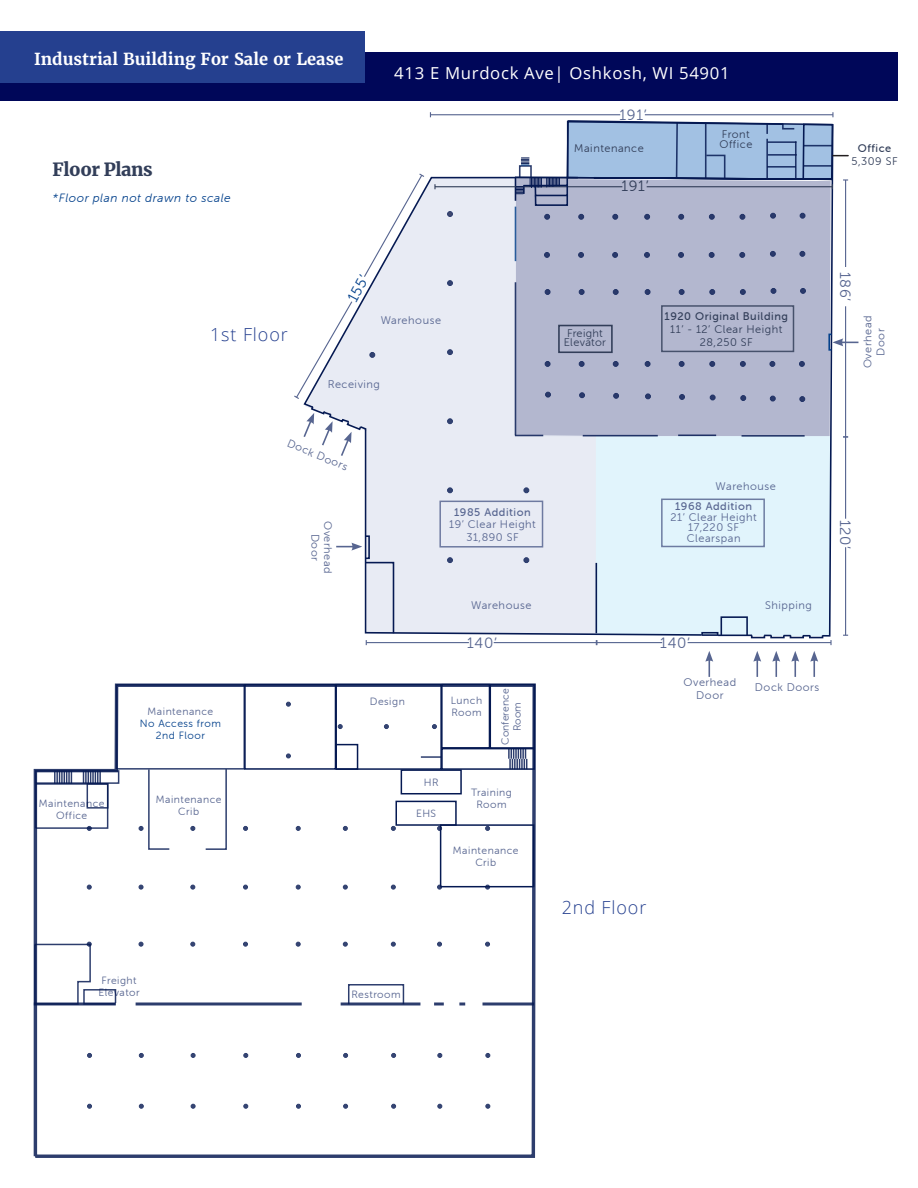
<style>
.page{position:relative;width:918px;height:1188px;background:#fff}
.page>*{position:absolute;margin:0;border:0;box-sizing:border-box;transform-origin:0 0}
.Area_Subhead{font:300 18px "Open Sans";letter-spacing:.05em;color:#25408f}
.t1{font:900 18px "Merriweather";letter-spacing:-.02em;color:#323e59}
.t2{font:700 16.5px "Merriweather";color:#fff}
.Retail_High_Street_Header{font:16.5px "Open Sans";letter-spacing:.04em;color:#fff}
.t3{font:15px "Museo Sans Rounded 300";letter-spacing:.05em;color:#576590}
.t4{font:15px "Museo Sans Rounded 300";color:#05428c}
.t5{font:15px "Museo Sans Rounded 300";color:#323e59}
.t6{font:italic 12px "Museo Sans Rounded 300";letter-spacing:.05em;color:#05428c}
.t7{font:11.1px/12.8px "Museo Sans Rounded 300";letter-spacing:.05em;color:#576590;text-align:center}
.t8{font:11.1px/12.8px "Museo Sans Rounded 300";letter-spacing:.05em;color:#323e59;text-align:center}
.t9{font:11.1px/9px "Museo Sans Rounded 300";letter-spacing:.03em;color:#323e59}
.t10{font:11.1px "Museo Sans Rounded 500";letter-spacing:.05em;color:#323e59}
.t11{font:10.5px/12px "Museo Sans Rounded 300";letter-spacing:.05em;color:#576590;text-align:center}
.t12{font:10.5px/12px "Museo Sans Rounded 300";letter-spacing:.05em;color:#05428c;text-align:center}
.t13{font:10.5px/12px "Museo Sans Rounded 300";letter-spacing:.01em;color:#576590;text-align:center}
.s1{font-family:"Museo Sans Rounded 500"}
.s2{color:#576590}
</style>
<div class="page">
<svg style="left:351px;top:409px;width:162px;height:134px;fill:#e8ebf4"></svg>
<div style="left:362px;top:176px;width:151px;height:233px;background:#e8ebf4"></div>
<div style="left:0;top:52px;width:897px;height:48px;background:#000759"></div>
<div style="left:0;top:31px;width:364px;height:52px;background:#25408f"></div>
<div style="left:358px;top:425px;width:155px;height:210px;background:#e8ebf4"></div>
<div style="left:365px;top:535px;width:5px;height:24px;border:2px solid #051952"></div>
<svg style="left:705px;top:651px;width:8px;height:26px"></svg>
<svg style="left:336px;top:543px;width:26px;height:8px"></svg>
<svg style="left:753px;top:651px;width:8px;height:26px"></svg>
<svg style="left:772px;top:651px;width:8px;height:26px"></svg>
<svg style="left:791px;top:651px;width:8px;height:26px"></svg>
<svg style="left:810px;top:651px;width:8px;height:26px"></svg>
<div style="left:439px;top:501px;width:104px;height:47px;border:2px solid #576590"></div>
<svg style="left:294px;top:300px;width:69px;height:158px"></svg>
<svg style="left:363px;top:173px;width:63px;height:105px"></svg>
<hr style="left:366px;top:642px;width:103px;height:1px;background:#576590">
<svg style="left:364px;top:561px;width:31px;height:84px;background:#cdd2e0"></svg>
<hr style="left:494px;top:642px;width:102px;height:1px;background:#576590">
<hr style="left:430px;top:114px;width:190px;height:1px;background:#576590">
<hr style="left:435px;top:186px;width:187px;height:1px;background:#323e59">
<svg style="left:447px;top:211px;width:6px;height:6px"></svg>
<svg style="left:447px;top:280px;width:6px;height:6px"></svg>
<svg style="left:447px;top:349px;width:6px;height:6px"></svg>
<svg style="left:447px;top:419px;width:6px;height:5px"></svg>
<svg style="left:447px;top:488px;width:6px;height:5px"></svg>
<svg style="left:447px;top:557px;width:6px;height:6px"></svg>
<svg style="left:370px;top:352px;width:5px;height:6px"></svg>
<svg style="left:33px;top:683px;width:503px;height:475px"></svg>
<div style="left:401px;top:769px;width:61px;height:25px;border:2px solid #051952"></div>
<div style="left:395px;top:801px;width:62px;height:25px;border:2px solid #051952"></div>
<hr style="left:136px;top:1002px;width:166px;height:3px;background:#051952">
<hr style="left:341px;top:1002px;width:79px;height:3px;background:#051952">
<hr style="left:482px;top:1002px;width:52px;height:3px;background:#051952">
<svg style="left:434px;top:1002px;width:10px;height:3px"></svg>
<svg style="left:459px;top:1002px;width:6px;height:3px"></svg>
<div style="left:348px;top:984px;width:56px;height:21px;border:2px solid #051952"></div>
<div style="left:440px;top:824px;width:94px;height:64px;border:2px solid #051952"></div>
<svg style="left:87px;top:1104px;width:5px;height:5px"></svg>
<svg style="left:191px;top:1104px;width:4px;height:5px"></svg>
<svg style="left:139px;top:1104px;width:5px;height:5px"></svg>
<svg style="left:244px;top:1104px;width:4px;height:5px"></svg>
<svg style="left:296px;top:1104px;width:5px;height:5px"></svg>
<svg style="left:343px;top:1104px;width:5px;height:5px"></svg>
<svg style="left:391px;top:1104px;width:5px;height:5px"></svg>
<svg style="left:438px;top:1104px;width:4px;height:5px"></svg>
<svg style="left:486px;top:1104px;width:4px;height:5px"></svg>
<svg style="left:87px;top:1053px;width:5px;height:5px"></svg>
<svg style="left:191px;top:1053px;width:4px;height:5px"></svg>
<svg style="left:139px;top:1053px;width:5px;height:5px"></svg>
<svg style="left:244px;top:1053px;width:4px;height:5px"></svg>
<svg style="left:296px;top:1053px;width:5px;height:5px"></svg>
<svg style="left:343px;top:1053px;width:5px;height:5px"></svg>
<svg style="left:391px;top:1053px;width:5px;height:5px"></svg>
<svg style="left:438px;top:1053px;width:4px;height:5px"></svg>
<svg style="left:486px;top:1053px;width:4px;height:5px"></svg>
<svg style="left:191px;top:942px;width:4px;height:4px"></svg>
<svg style="left:139px;top:942px;width:4px;height:4px"></svg>
<svg style="left:243px;top:942px;width:5px;height:4px"></svg>
<svg style="left:296px;top:942px;width:4px;height:4px"></svg>
<svg style="left:343px;top:942px;width:5px;height:4px"></svg>
<svg style="left:391px;top:942px;width:5px;height:4px"></svg>
<svg style="left:437px;top:942px;width:5px;height:4px"></svg>
<svg style="left:485px;top:942px;width:5px;height:4px"></svg>
<svg style="left:87px;top:885px;width:5px;height:4px"></svg>
<svg style="left:191px;top:885px;width:4px;height:4px"></svg>
<svg style="left:139px;top:885px;width:4px;height:4px"></svg>
<svg style="left:243px;top:885px;width:5px;height:4px"></svg>
<svg style="left:296px;top:885px;width:4px;height:4px"></svg>
<svg style="left:343px;top:885px;width:5px;height:4px"></svg>
<svg style="left:391px;top:885px;width:5px;height:4px"></svg>
<svg style="left:437px;top:885px;width:5px;height:4px"></svg>
<svg style="left:485px;top:885px;width:5px;height:4px"></svg>
<svg style="left:191px;top:826px;width:4px;height:5px"></svg>
<svg style="left:243px;top:826px;width:5px;height:5px"></svg>
<svg style="left:296px;top:826px;width:5px;height:5px"></svg>
<svg style="left:343px;top:826px;width:5px;height:5px"></svg>
<svg style="left:391px;top:826px;width:5px;height:5px"></svg>
<svg style="left:437px;top:826px;width:5px;height:5px"></svg>
<svg style="left:485px;top:826px;width:5px;height:5px"></svg>
<svg style="left:33px;top:942px;width:84px;height:63px"></svg>
<div style="left:35px;top:783px;width:73px;height:46px;border:2px solid #051952"></div>
<div style="left:35px;top:770px;width:84px;height:14px;border:2px solid #051952"></div>
<div style="left:86px;top:783px;width:23px;height:26px;border:2px solid #051952"></div>
<svg style="left:83px;top:770px;width:18px;height:14px"></svg>
<svg style="left:54px;top:771px;width:18px;height:13px"></svg>
<div style="left:116px;top:684px;width:129px;height:86px;border:2px solid #051952"></div>
<div style="left:244px;top:684px;width:92px;height:86px;border:2px solid #051952"></div>
<div style="left:441px;top:684px;width:49px;height:65px;border:2px solid #051952"></div>
<div style="left:489px;top:684px;width:46px;height:65px;border:2px solid #051952"></div>
<div style="left:441px;top:748px;width:94px;height:22px;border:2px solid #051952"></div>
<svg style="left:508px;top:748px;width:19px;height:21px"></svg>
<svg style="left:139px;top:768px;width:32px;height:83px"></svg>
<svg style="left:204px;top:768px;width:24px;height:83px"></svg>
<svg style="left:286px;top:702px;width:5px;height:4px"></svg>
<svg style="left:286px;top:754px;width:5px;height:4px"></svg>
<svg style="left:335px;top:683px;width:108px;height:88px"></svg>
<svg style="left:513px;top:112px;width:345px;height:533px;background:#c5cfe1"></svg>
<p class="t2" style="left:34px;top:48px;width:311px">Industrial Building For Sale or Lease</p>
<p class="t1" style="left:52px;top:157px;width:102px">Floor Plans</p>
<p class="t6" style="left:52px;top:192px;width:180px">*Floor plan not drawn to scale</p>
<p class="Retail_High_Street_Header" style="left:394px;top:61px;width:337px">413 E Murdock Ave| Oshkosh, WI 54901</p>
<p class="t3" style="left:619px;top:107px;width:29px">191’</p>
<p class="t8" style="left:574px;top:142px;width:71px">Maintenance</p>
<p class="t5" style="left:621px;top:177px;width:29px">191’</p>
<p class="t8" style="left:722px;top:128px;width:29px">Front</p>
<p class="t8" style="left:719px;top:138px;width:35px">Office</p>
<p class="t10" style="left:858px;top:143px;width:35px">Office</p>
<p class="t8" style="left:851px;top:155px;width:48px">5,309 SF</p>
<p class="Area_Subhead" style="left:210px;top:322px;width:79px">1st Floor</p>
<p class="t4" style="left:344px;top:297px;width:30px;rotate:-62deg">155’</p>
<p class="t7" style="left:381px;top:313px;width:62px">Warehouse</p>
<p class="t7" style="left:328px;top:378px;width:54px">Receiving</p>
<p class="t9" style="left:564px;top:329px;width:44px">Freight<br>Elevator</p>
<p class="t8" style="left:665px;top:310px;width:125px"><span class="s1">1920 Original Building<br></span>11’ - 12’ Clear Height<br>28,250 SF</p>
<p class="t7" style="left:291px;top:436px;width:66px;rotate:23deg">Dock Doors</p>
<p class="t7" style="left:334px;top:521px;width:54px;rotate:90deg">Overhead<br>Door</p>
<p class="t7" style="left:716px;top:480px;width:62px">Warehouse</p>
<p class="t7" style="left:449px;top:505px;width:88px"><span class="s1">1985 Addition<br></span>19’ Clear Height<br>31,890 SF</p>
<p class="t7" style="left:670px;top:501px;width:88px;line-height:10.5px"><span class="s1">1968 Addition<br></span>21’ Clear Height<br>17,220 SF<br>Clearspan</p>
<p class="t7" style="left:471px;top:599px;width:62px">Warehouse</p>
<p class="t3" style="left:467px;top:635px;width:32px">140’</p>
<p class="t3" style="left:660px;top:635px;width:32px">140’</p>
<p class="t7" style="left:765px;top:599px;width:48px">Shipping</p>
<p class="t12" style="left:140px;top:705px;width:82px"><span class="s2">Maintenance<br></span>No Access from<br>2nd Floor</p>
<p class="t11" style="left:39px;top:797px;width:67px">Maintenance<br>Office</p>
<p class="t11" style="left:156px;top:794px;width:67px">Maintenance<br>Crib</p>
<p class="t11" style="left:370px;top:695px;width:37px">Design</p>
<p class="t11" style="left:451px;top:695px;width:33px;text-align:left">Lunch<br>Room</p>
<p class="t13" style="left:499px;top:745px;width:58px;rotate:-90deg">Conference<br>Room</p>
<p class="t11" style="left:424px;top:776px;width:16px">HR</p>
<p class="t11" style="left:416px;top:808px;width:22px">EHS</p>
<p class="t11" style="left:471px;top:786px;width:42px">Training<br>Room</p>
<p class="t11" style="left:453px;top:844px;width:67px">Maintenance<br>Crib</p>
<p class="t7" style="left:684px;top:676px;width:54px">Overhead<br>Door</p>
<p class="t7" style="left:755px;top:681px;width:66px">Dock Doors</p>
<p class="Area_Subhead" style="left:562px;top:895px;width:86px">2nd Floor</p>
<p class="t3" style="left:853px;top:272px;width:31px;rotate:90deg">186’</p>
<p class="t7" style="left:862px;top:368px;width:54px;rotate:-90deg">Overhead<br>Door</p>
<p class="t3" style="left:853px;top:520px;width:31px;rotate:90deg">120’</p>
<p class="t11" style="left:98px;top:975px;width:43px;text-align:left">Freight<br>Elevator</p>
<p class="t11" style="left:351px;top:988px;width:51px">Restroom</p>
</div>
